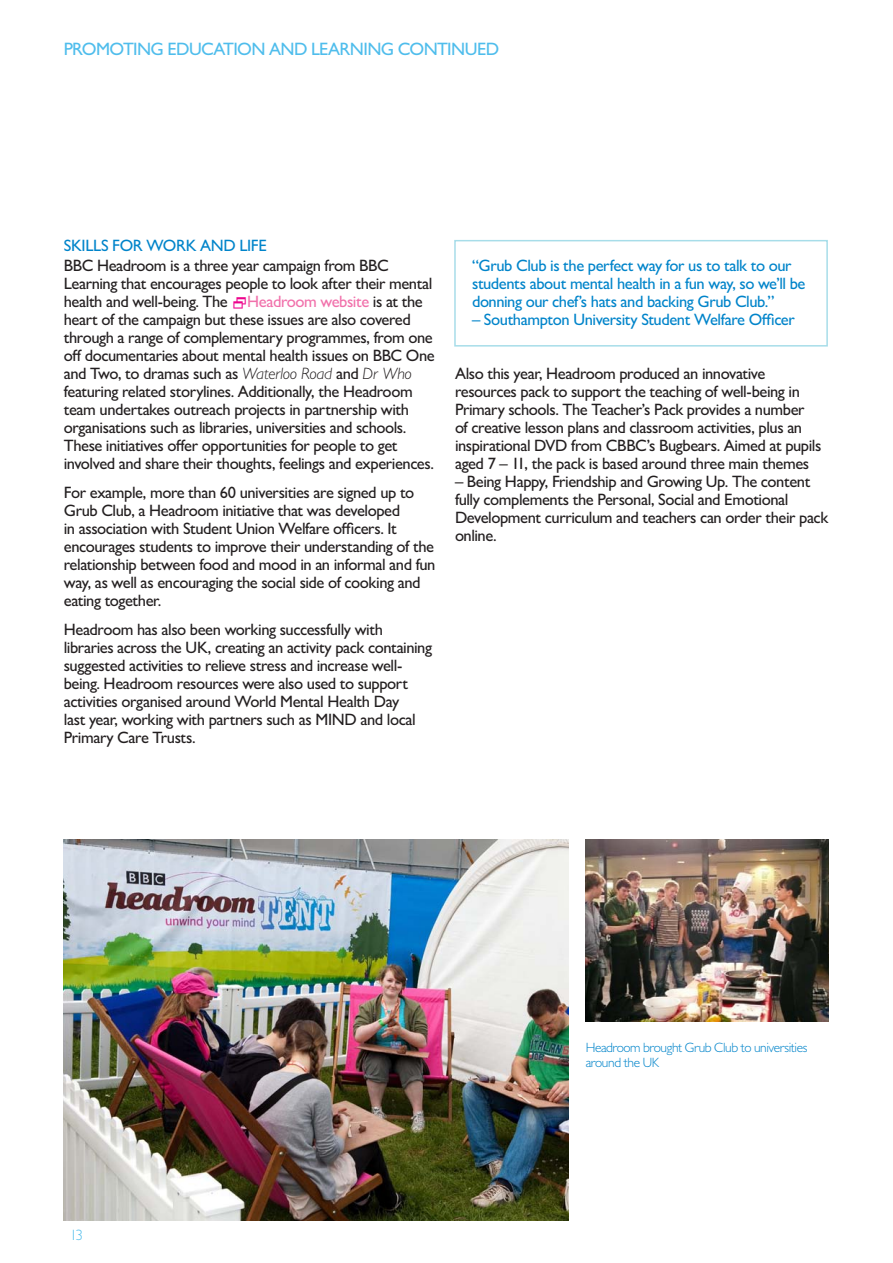
<style>
.page{position:relative;width:893px;height:1263px;background:#fff}
.page>*{position:absolute;margin:0;border:0;box-sizing:border-box;transform-origin:0 0}
.t1{font:500 18px "Gill Sans MT Pro";letter-spacing:-.035em;color:#4fbdec}
.Body{font:500 16.5px/18px "Gill Sans MT Pro";letter-spacing:-.025em;color:#231f20}
.Box_Out__inbody{font:500 16.5px/18px "Gill Sans MT Pro";letter-spacing:-.025em;color:#0084ca}
.Sub_Heading{font:500 16.5px "Gill Sans MT Pro";letter-spacing:-.02em;color:#0084ca}
.t2{font:300 15px "Gill Sans MT Pro";color:#4fbdec}
.t3{font:300 13.5px/15px "Gill Sans MT Pro";letter-spacing:-.03em;color:#0084ca}
.s1{color:#f171ab}
.s2{font-weight:300;font-style:italic}
</style>
<div class="page">
<img style="left:64px;top:839px;width:504px;height:381px">
<div style="left:454px;top:240px;width:374px;height:107px;border:2px solid #a7dde9"></div>
<img style="left:585px;top:839px;width:244px;height:182px">
<p class="t1" style="left:64px;top:38px;width:437px">PROMOTING EDUCATION AND LEARNING CONTINUED</p>
<h2 class="Sub_Heading" style="left:64px;top:236px;width:205px">SKILLS FOR WORK AND LIFE</h2>
<p class="Body" style="left:64px;top:257px;width:370px">BBC Headroom is a three year campaign from BBC<br>Learning that encourages people to look after their mental health and well-being. The</p>
<p class="Body" style="left:64px;top:293px;width:373px;text-indent:183px"><span class="s1">Headroom website</span> is at the heart of the campaign but these issues are also covered through a range of complementary programmes, from one off documentaries about mental health issues on BBC One and Two, to dramas such as <span class="s2">Waterloo Road</span> and <span class="s2">Dr Who </span>featuring related storylines. Additionally, the Headroom team undertakes outreach projects in partnership with organisations such as libraries, universities and schools.<br>These initiatives offer opportunities for people to get involved and share their thoughts, feelings and experiences.</p>
<p class="Body" style="left:64px;top:483px;width:373px">For example, more than 60 universities are signed up to Grub Club, a Headroom initiative that was developed<br>in association with Student Union Welfare officers. It encourages students to improve their understanding of the relationship between food and mood in an informal and fun way, as well as encouraging the social side of cooking and eating together.</p>
<p class="Body" style="left:64px;top:620px;width:370px">Headroom has also been working successfully with libraries across the UK, creating an activity pack containing suggested activities to relieve stress and increase well&shy;being. Headroom resources were also used to support activities organised around World Mental Health Day<br>last year, working with partners such as MIND and local Primary Care Trusts.</p>
<p class="Box_Out__inbody" style="left:472px;top:256px;width:335px">“Grub Club is the perfect way for us to talk to our students about mental health in a fun way, so we’ll be donning our chef’s hats and backing Grub Club.”</p>
<p class="Box_Out__inbody" style="left:472px;top:310px;width:324px">– Southampton University Student Welfare Officer</p>
<p class="Body" style="left:455px;top:364px;width:368px">Also this year, Headroom produced an innovative resources pack to support the teaching of well-being in Primary schools. The Teacher’s Pack provides a number of creative lesson plans and classroom activities, plus an inspirational DVD from CBBC’s Bugbears. Aimed at pupils aged 7 – 11, the pack is based around three main themes</p>
<p class="Body" style="left:455px;top:472px;width:375px">– Being Happy, Friendship and Growing Up. The content fully complements the Personal, Social and Emotional Development curriculum and teachers can order their pack online.</p>
<p class="t2" style="left:70px;top:1226px;width:15px">13</p>
<p class="t3" style="left:586px;top:1039px;width:223px">Headroom brought Grub Club to universities around the UK</p>
</div>
